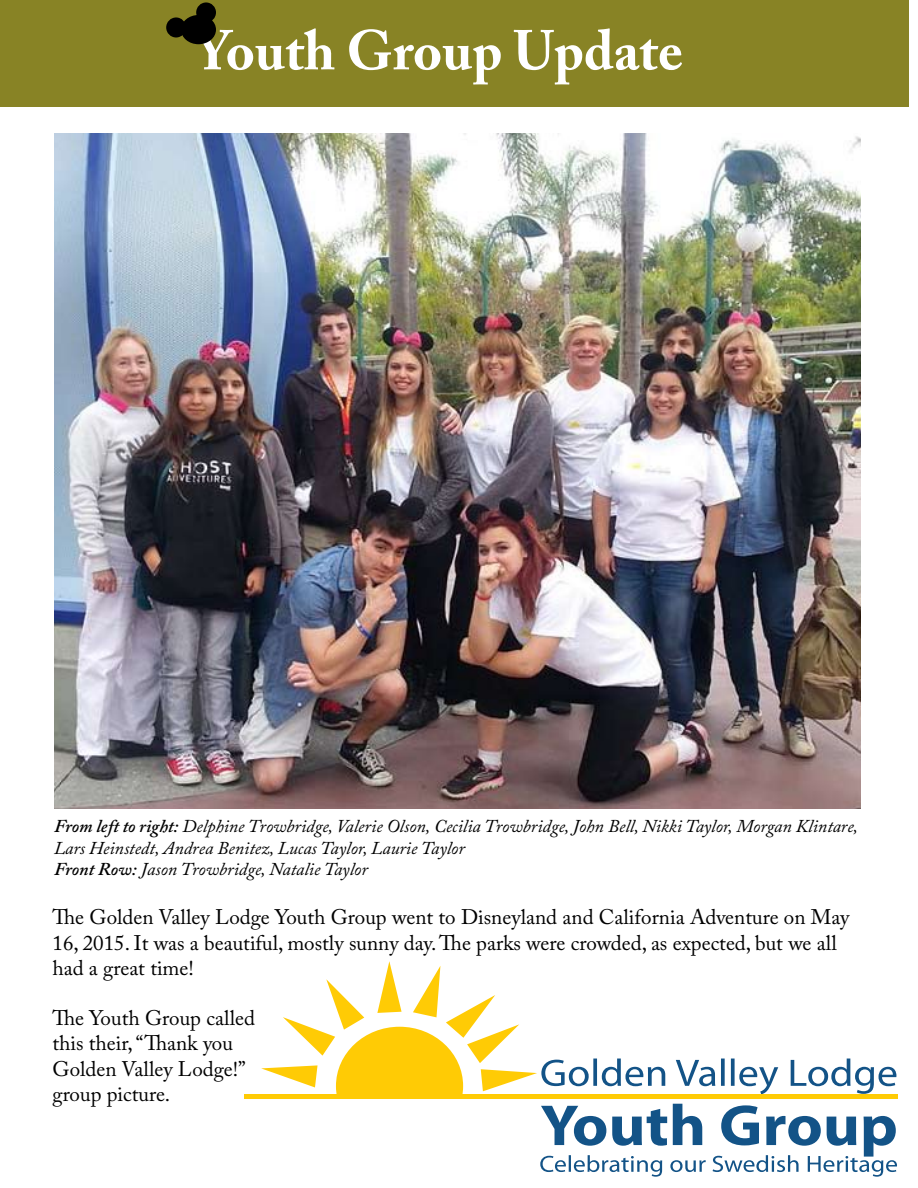
<style>
.page{position:relative;width:918px;height:1188px;background:#fff}
.page>*{position:absolute;margin:0;border:0;box-sizing:border-box;transform-origin:0 0}
.t1{font:700 55.5px "Adobe Caslon Pro";color:#fff}
.t2{font:21px/25.2px "Adobe Caslon Pro";color:#000}
.t3{font:italic 18px/21.6px "Adobe Caslon Pro";color:#000}
.s1{font-weight:600}
</style>
<div class="page">
<div style="left:0;top:0;width:908px;height:107px;background:#888325"></div>
<img style="left:54px;top:134px;width:806px;height:674px">
<div style="left:166px;top:17px;width:20px;height:21px;background:#000;border-radius:50%"></div>
<div style="left:196px;top:2px;width:20px;height:20px;background:#000;border-radius:50%"></div>
<div style="left:181px;top:15px;width:35px;height:29px;background:#000;border-radius:50%"></div>
<svg style="left:377px;top:961px;width:25px;height:52px"></svg>
<svg style="left:413px;top:966px;width:27px;height:51px"></svg>
<svg style="left:283px;top:979px;width:81px;height:77px"></svg>
<svg style="left:261px;top:1065px;width:57px;height:22px"></svg>
<svg style="left:446px;top:995px;width:450px;height:99px"></svg>
<hr style="left:244px;top:1095px;width:654px;height:4px;background:#ffcb05">
<svg style="left:540px;top:1104px;width:357px;height:73px"></svg>
<div style="left:336px;top:1027px;width:127px;height:118px;background:#ffcb05;border-radius:50%"></div>
<div style="left:246px;top:1099px;width:257px;height:65px;background:#fff"></div>
<h1 class="t1" style="left:196px;top:18px;width:488px">Youth Group Update</h1>
<p class="t3" style="left:54px;top:815px;width:806px"><span class="s1">From left to right:</span> Delphine Trowbridge, Valerie Olson, Cecilia Trowbridge, John Bell, Nikki Taylor, Morgan Klintare,<br>Lars Heinstedt, Andrea Benitez, Lucas Taylor, Laurie Taylor<br><span class="s1">Front Row:</span> Jason Trowbridge, Natalie Taylor</p>
<p class="t2" style="left:52px;top:905px;width:798px">The Golden Valley Lodge Youth Group went to Disneyland and California Adventure on May<br>16, 2015. It was a beautiful, mostly sunny day. The parks were crowded, as expected, but we all had a great time!</p>
<p class="t2" style="left:52px;top:1005px;width:204px">The Youth Group called this their, “Thank you<br>Golden Valley Lodge!” group picture.</p>
</div>
